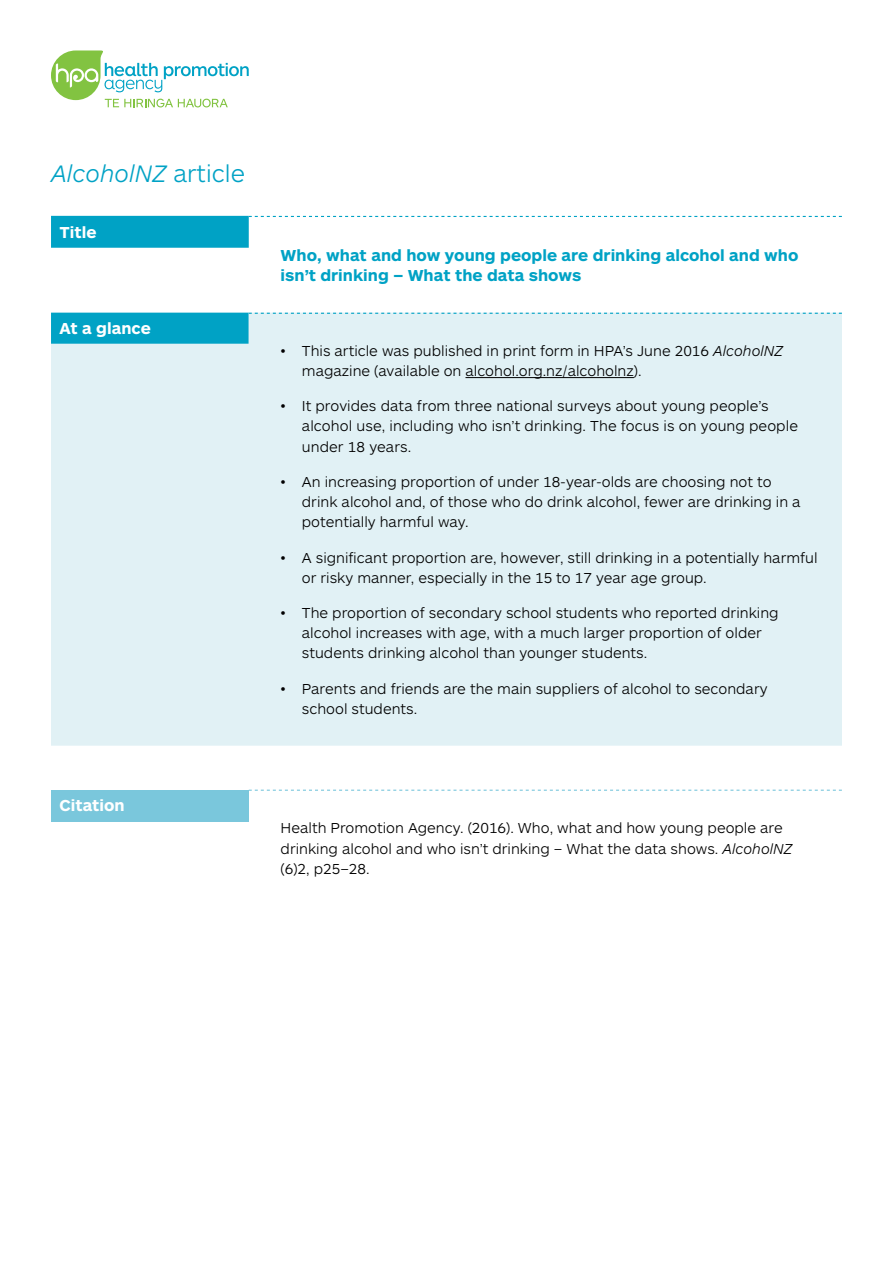
<style>
.page{position:relative;width:893px;height:1263px;background:#fff}
.page>*{position:absolute;margin:0;border:0;box-sizing:border-box;transform-origin:0 0}
.Cover_sheet_heading{font:italic 300 24.75px "ARS Maquette Pro";color:#00a2c5}
.Subheading{font:700 16.5px/19.8px "ARS Maquette Pro";color:#00a2c5}
.Subheading_white{font:700 16.5px "ARS Maquette Pro";color:#fff}
.Body_text{font:300 15px/20.2px "ARS Maquette Pro";color:#000}
.s1{font-style:normal}
.s2{font-style:italic}
</style>
<div class="page">
<svg style="left:51px;top:50px;width:198px;height:57px"></svg>
<div style="left:51px;top:344px;width:791px;height:402px;background:#e1f1f5"></div>
<div style="left:51px;top:789px;width:198px;height:32px;background:#7ac7dc"></div>
<hr style="left:465px;top:377px;width:169px;height:1px;background:#000">
<svg style="left:51px;top:216px;width:791px;height:128px"></svg>
<svg style="left:249px;top:790px;width:593px;height:1px"></svg>
<p class="Cover_sheet_heading" style="left:51px;top:157px;width:195px">AlcoholNZ <span class="s1">article</span></p>
<p class="Subheading_white" style="left:60px;top:221px;width:39px">Title</p>
<p class="Subheading_white" style="left:60px;top:318px;width:93px">At a glance</p>
<p class="Subheading_white" style="left:60px;top:795px;width:67px">Citation</p>
<p class="Subheading" style="left:281px;top:244px;width:519px">Who, what and how young people are drinking alcohol and who isn’t drinking – What the data shows</p>
<p class="Body_text" style="left:302px;top:340px;width:483px;text-indent:-21px">• This article was published in print form in HPA’s June 2016 <span class="s2">AlcoholNZ </span>magazine (available on alcohol.org.nz/alcoholnz).</p>
<p class="Body_text" style="left:302px;top:395px;width:498px;text-indent:-21px">• It provides data from three national surveys about young people’s alcohol use, including who isn’t drinking. The focus is on young people under 18 years.</p>
<p class="Body_text" style="left:302px;top:471px;width:500px;text-indent:-21px">• An increasing proportion of under 18-year-olds are choosing not to drink alcohol and, of those who do drink alcohol, fewer are drinking in a potentially harmful way.</p>
<p class="Body_text" style="left:302px;top:546px;width:517px;text-indent:-21px">• A significant proportion are, however, still drinking in a potentially harmful or risky manner, especially in the 15 to 17 year age group.</p>
<p class="Body_text" style="left:302px;top:602px;width:478px;text-indent:-21px">• The proportion of secondary school students who reported drinking alcohol increases with age, with a much larger proportion of older students drinking alcohol than younger students.</p>
<p class="Body_text" style="left:302px;top:677px;width:467px;text-indent:-21px">• Parents and friends are the main suppliers of alcohol to secondary school students.</p>
<p class="Body_text" style="left:281px;top:817px;width:513px">Health Promotion Agency. (2016). Who, what and how young people are drinking alcohol and who isn’t drinking – What the data shows. <span class="s2">AlcoholNZ </span>(6)2, p25–28.</p>
</div>
